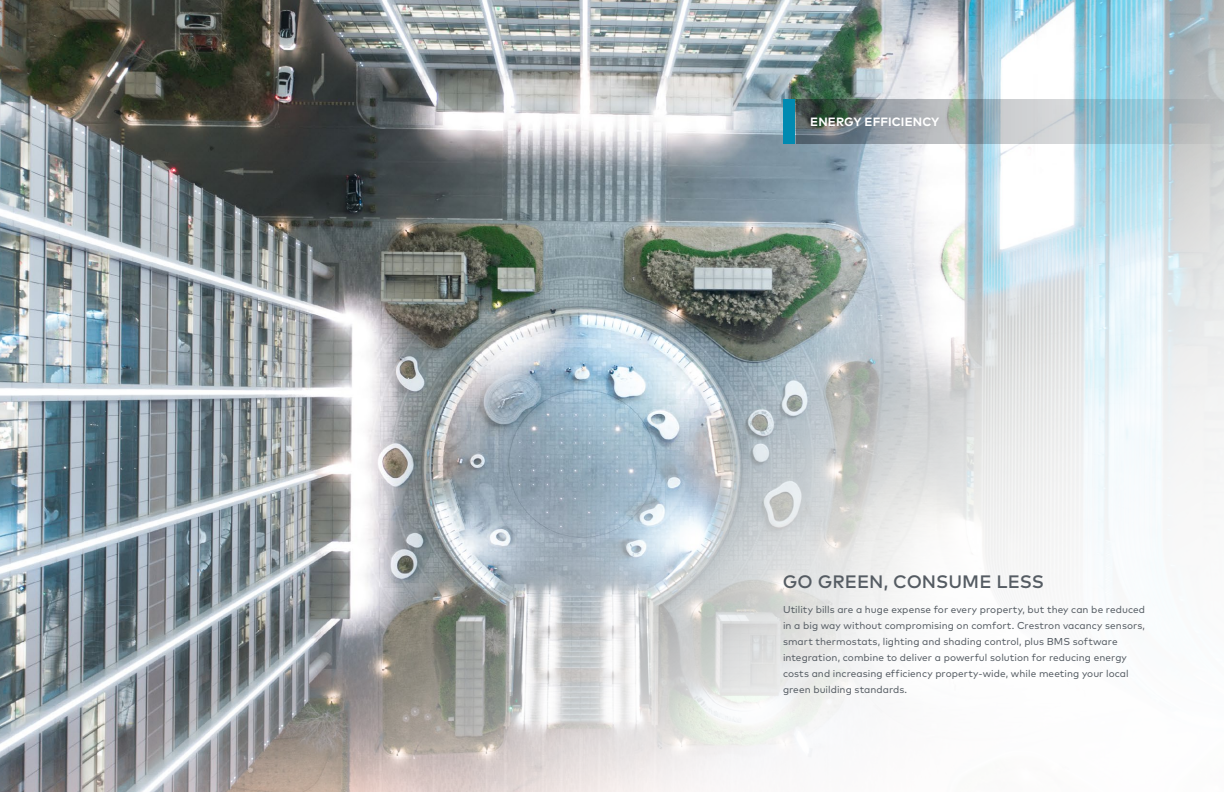
<style>
.page{position:relative;width:1224px;height:792px;background:#fff}
.page>*{position:absolute;margin:0;border:0;box-sizing:border-box;transform-origin:0 0}
.t1{font:500 18px "Mark Pro";color:#555c63}
.t2{font:700 12px "Mark Pro";letter-spacing:.01em;color:#fff}
.t3{font:10px/16px "Mark Pro";letter-spacing:.005em;color:#555c63}
</style>
<div class="page">
<img style="left:0;top:0;width:439px;height:68px">
<img style="left:439px;top:0;width:785px;height:68px">
<img style="left:0;top:68px;width:1224px;height:724px">
<svg style="left:796px;top:99px;width:428px;height:45px"></svg>
<div style="left:783px;top:99px;width:12px;height:45px;background:#008ab1"></div>
<p class="t2" style="left:810px;top:113px;width:131px">ENERGY EFFICIENCY</p>
<h1 class="t1" style="left:783px;top:568px;width:263px">GO GREEN, CONSUME LESS</h1>
<p class="t3" style="left:783px;top:601px;width:364px">Utility bills are a huge expense for every property, but they can be reduced in a big way without compromising on comfort. Crestron vacancy sensors, smart thermostats, lighting and shading control, plus BMS software integration, combine to deliver a powerful solution for reducing energy costs and increasing efficiency property-wide, while meeting your local green building standards.</p>
</div>
